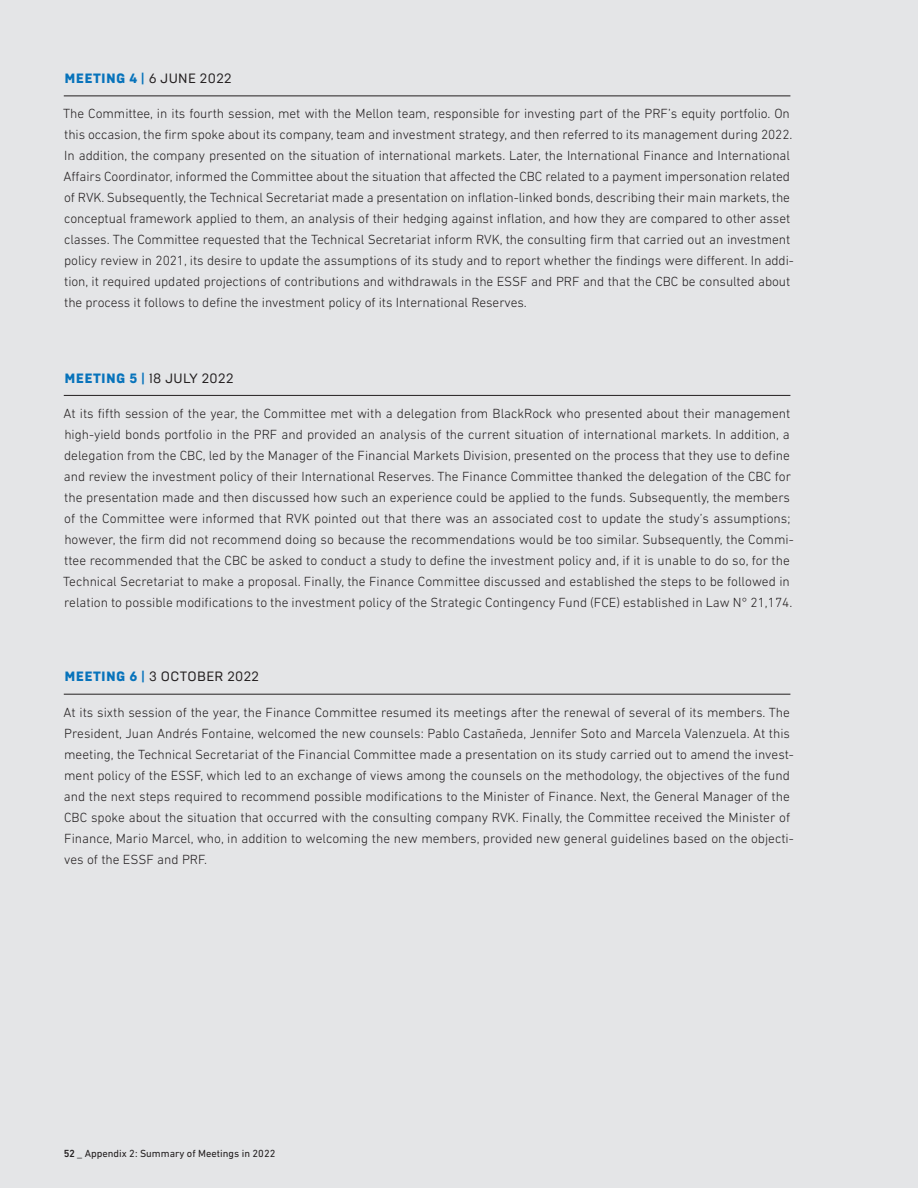
<style>
.page{position:relative;width:918px;height:1188px;background:#e4e5e7}
.page>*{position:absolute;margin:0;border:0;box-sizing:border-box;transform-origin:0 0}
.t1{font:300 13.5px/21px "DIN Next LT Pro";color:#231f20}
.t2{font:13.5px "Brutal Type";letter-spacing:.025em;color:#231f20}
.t3{font:10.5px "DIN Next LT Pro";color:#231f20}
.s1{font-weight:900;color:#0773bb}
.s2{font-weight:500;color:#0773bb}
.s3{font-weight:500}
</style>
<div class="page">
<hr style="left:64px;top:96px;width:726px;height:1px;background:#231f20">
<hr style="left:64px;top:395px;width:726px;height:1px;background:#231f20">
<hr style="left:64px;top:694px;width:726px;height:1px;background:#231f20">
<p class="t2" style="left:64px;top:70px;width:169px"><span class="s1">MEETING 4</span> <span class="s2">|</span> 6 JUNE 2022</p>
<p class="t1" style="left:63px;top:103px;width:732px">The Committee, in its fourth session, met with the Mellon team, responsible for investing part of the PRF’s equity portfolio. On this occasion, the firm spoke about its company, team and investment strategy, and then referred to its management during 2022.<br>In addition, the company presented on the situation of international markets. Later, the International Finance and International Affairs Coordinator, informed the Committee about the situation that affected the CBC related to a payment impersonation related of RVK. Subsequently, the Technical Secretariat made a presentation on inflation-linked bonds, describing their main markets, the conceptual framework applied to them, an analysis of their hedging against inflation, and how they are compared to other asset classes. The Committee requested that the Technical Secretariat inform RVK, the consulting firm that carried out an investment policy review in 2021, its desire to update the assumptions of its study and to report whether the findings were different. In addi&shy;tion, it required updated projections of contributions and withdrawals in the ESSF and PRF and that the CBC be consulted about the process it follows to define the investment policy of its International Reserves.</p>
<p class="t2" style="left:64px;top:370px;width:171px"><span class="s1">MEETING 5</span> <span class="s2">|</span> 18 JULY 2022</p>
<p class="t1" style="left:63px;top:403px;width:732px">At its fifth session of the year, the Committee met with a delegation from BlackRock who presented about their management high-yield bonds portfolio in the PRF and provided an analysis of the current situation of international markets. In addition, a delegation from the CBC, led by the Manager of the Financial Markets Division, presented on the process that they use to define and review the investment policy of their International Reserves. The Finance Committee thanked the delegation of the CBC for the presentation made and then discussed how such an experience could be applied to the funds. Subsequently, the members of the Committee were informed that RVK pointed out that there was an associated cost to update the study’s assumptions; however, the firm did not recommend doing so because the recommendations would be too similar. Subsequently, the Commi&shy;ttee recommended that the CBC be asked to conduct a study to define the investment policy and, if it is unable to do so, for the Technical Secretariat to make a proposal. Finally, the Finance Committee discussed and established the steps to be followed in relation to possible modifications to the investment policy of the Strategic Contingency Fund (FCE) established in Law N° 21,174.</p>
<p class="t2" style="left:64px;top:669px;width:196px"><span class="s1">MEETING 6</span> <span class="s2">|</span> 3 OCTOBER 2022</p>
<p class="t1" style="left:63px;top:701px;width:732px">At its sixth session of the year, the Finance Committee resumed its meetings after the renewal of several of its members. The President, Juan Andrés Fontaine, welcomed the new counsels: Pablo Castañeda, Jennifer Soto and Marcela Valenzuela. At this meeting, the Technical Secretariat of the Financial Committee made a presentation on its study carried out to amend the invest&shy;ment policy of the ESSF, which led to an exchange of views among the counsels on the methodology, the objectives of the fund and the next steps required to recommend possible modifications to the Minister of Finance. Next, the General Manager of the CBC spoke about the situation that occurred with the consulting company RVK. Finally, the Committee received the Minister of Finance, Mario Marcel, who, in addition to welcoming the new members, provided new general guidelines based on the objecti&shy;ves of the ESSF and PRF.</p>
<p class="t3" style="left:64px;top:1147px;width:213px"><span class="s3">52</span> _ Appendix 2: Summary of Meetings in 2022</p>
</div>
